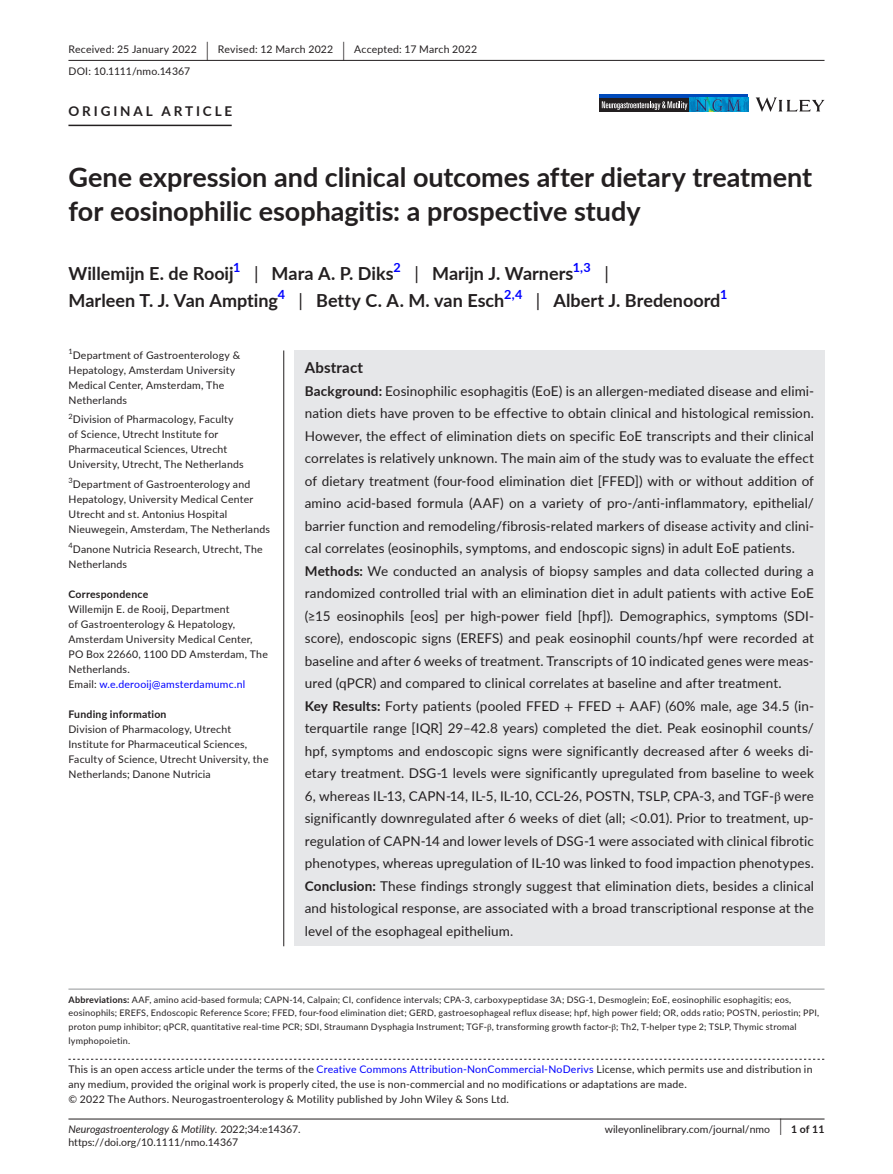
<style>
.page{position:relative;width:893px;height:1174px;background:#fff}
.page>*{position:absolute;margin:0;border:0;box-sizing:border-box;transform-origin:0 0}
.t1{font:700 27px/34.5px "Lato";color:#231f20}
.t2{font:700 18px "Lato";color:#231f20}
.t3{font:18px "Lato";color:#231f20}
.t4{font:700 15px "Lato";letter-spacing:.015em;color:#231f20}
.t5{font:13.5px/22.5px "Lato";letter-spacing:.01em;color:#231f20}
.t6{font:700 13.5px "Lato";letter-spacing:.215em;color:#231f20}
.t7{font:700 12.6px "Lato";color:#00f}
.t8{font:10.5px/15px "Lato";letter-spacing:.02em;color:#231f20}
.t9{font:10.5px "Lato";color:#231f20}
.t10{font:italic 10.5px "Lato";color:#231f20}
.t11{font:700 10.5px "Lato";letter-spacing:.02em;color:#231f20}
.t12{font:9px/13.5px "Lato";letter-spacing:.025em;color:#231f20}
.t13{font:7.35px "Lato";color:#231f20}
.s1{font-size:19.65px}
.s2{font-weight:400}
.s3{color:#00f}
.s4{font-weight:700}
.s5{font-family:"STIX"}
.s6{font-style:normal}
.s7{font-weight:400;font-size:17.4px}
</style>
<div class="page">
<hr style="left:68px;top:1118px;width:756px;height:1px;background:#231f20">
<svg style="left:756px;top:97px;width:68px;height:15px"></svg>
<div style="left:599px;top:94px;width:149px;height:18px;background:#231f20"></div>
<svg style="left:602px;top:101px;width:85px;height:9px"></svg>
<hr style="left:599px;top:94px;width:149px;height:4px;background:#004aba">
<img style="left:689px;top:98px;width:59px;height:14px">
<hr style="left:68px;top:60px;width:756px;height:1px;background:#231f20">
<hr style="left:68px;top:125px;width:164px;height:1px;background:#231f20">
<svg style="left:68px;top:1058px;width:756px;height:1px"></svg>
<hr style="left:68px;top:988px;width:756px;height:1px;background:#939598">
<div style="left:294px;top:350px;width:530px;height:596px;background:#e6e7e9"></div>
<hr style="left:283px;top:350px;width:1px;height:596px;background:#231f20">
<p class="t8" style="left:68px;top:38px;width:410px;line-height:21.8px">Received: 25 January 2022 <span class="s1">|</span> Revised: 12 March 2022 <span class="s1">|</span> Accepted: 17 March 2022<br>DOI: 10.1111/nmo.14367</p>
<p class="t6" style="left:68px;top:101px;width:165px">ORIGINAL ARTICLE</p>
<h1 class="t1" style="left:68px;top:159px;width:745px">Gene expression and clinical outcomes after dietary treatment for eosinophilic esophagitis: a prospective study</h1>
<h2 class="t2" style="left:68px;top:260px;width:167px">Willemijn E. de Rooij</h2>
<p class="t7" style="left:233px;top:258px;width:9px">1</p>
<h2 class="t2" style="left:254px;top:260px;width:141px"><span class="s2">|</span> Mara A. P. Diks</h2>
<p class="t7" style="left:394px;top:258px;width:9px">2</p>
<h2 class="t2" style="left:414px;top:260px;width:160px"><span class="s2">|</span> Marijn J. Warners</h2>
<p class="t7" style="left:573px;top:258px;width:20px">1,3</p>
<h2 class="t3" style="left:604px;top:260px;width:6px">|</h2>
<h2 class="t2" style="left:68px;top:287px;width:211px">Marleen T. J. Van Ampting</h2>
<p class="t7" style="left:278px;top:285px;width:9px">4</p>
<h2 class="t2" style="left:298px;top:287px;width:207px"><span class="s2">|</span> Betty C. A. M. van Esch</h2>
<p class="t7" style="left:504px;top:285px;width:20px">2,4</p>
<h2 class="t2" style="left:536px;top:287px;width:186px"><span class="s2">|</span> Albert J. Bredenoord</h2>
<p class="t7" style="left:720px;top:285px;width:9px">1</p>
<p class="t13" style="left:68px;top:346px;width:6px">1</p>
<p class="t8" style="left:68px;top:347px;width:173px;text-indent:4px">Department of Gastroenterology &amp;<br>Hepatology, Amsterdam University<br>Medical Center, Amsterdam, The<br>Netherlands</p>
<p class="t8" style="left:68px;top:412px;width:177px"><sup>2</sup>Division of Pharmacology, Faculty of Science, Utrecht Institute for Pharmaceutical Sciences, Utrecht University, Utrecht, The Netherlands</p>
<p class="t8" style="left:68px;top:476px;width:203px"><sup>3</sup>Department of Gastroenterology and Hepatology, University Medical Center Utrecht and st. Antonius Hospital Nieuwegein, Amsterdam, The Netherlands</p>
<p class="t8" style="left:68px;top:541px;width:196px"><sup>4</sup>Danone Nutricia Research, Utrecht, The<br>Netherlands</p>
<p class="t11" style="left:68px;top:586px;width:81px">Correspondence</p>
<p class="t8" style="left:68px;top:601px;width:201px">Willemijn E. de Rooij, Department<br>of Gastroenterology &amp; Hepatology,<br>Amsterdam University Medical Center,<br>PO Box 22660, 1100 DD Amsterdam, The<br>Netherlands.<br>Email: <span class="s3">w.e.derooij@amsterdamumc.nl</span></p>
<p class="t11" style="left:68px;top:706px;width:100px">Funding information</p>
<p class="t8" style="left:68px;top:721px;width:202px">Division of Pharmacology, Utrecht Institute for Pharmaceutical Sciences, Faculty of Science, Utrecht University, the Netherlands; Danone Nutricia</p>
<p class="t4" style="left:305px;top:356px;width:60px">Abstract</p>
<p class="t5" style="left:305px;top:379px;width:511px"><span class="s4">Background:</span> Eosinophilic esophagitis (EoE) is an allergen-mediated disease and elimi&shy;nation diets have proven to be effective to obtain clinical and histological remission.<br>However, the effect of elimination diets on specific EoE transcripts and their clinical correlates is relatively unknown. The main aim of the study was to evaluate the effect of dietary treatment (four-food elimination diet [FFED]) with or without addition of amino acid-based formula (AAF) on a variety of pro-/anti-inflammatory, epithelial/ barrier function and remodeling/fibrosis-related markers of disease activity and clini&shy;cal correlates (eosinophils, symptoms, and endoscopic signs) in adult EoE patients.<br><span class="s4">Methods:</span> We conducted an analysis of biopsy samples and data collected during a randomized controlled trial with an elimination diet in adult patients with active EoE (≥15 eosinophils [eos] per high-power field [hpf]). Demographics, symptoms (SDI&shy;score), endoscopic signs (EREFS) and peak eosinophil counts/hpf were recorded at baseline and after 6 weeks of treatment. Transcripts of 10 indicated genes were meas&shy;ured (qPCR) and compared to clinical correlates at baseline and after treatment.<br><span class="s4">Key Results:</span> Forty patients (pooled FFED <span class="s5">+</span> FFED <span class="s5">+</span> AAF) (60% male, age 34.5 (in&shy;terquartile range [IQR] 29–42.8 years) completed the diet. Peak eosinophil counts/ hpf, symptoms and endoscopic signs were significantly decreased after 6 weeks di&shy;etary treatment. DSG-1 levels were significantly upregulated from baseline to week 6, whereas IL-13, CAPN-14, IL-5, IL-10, CCL-26, POSTN, TSLP, CPA-3, and TGF-<span class="s5">β</span> were significantly downregulated after 6 weeks of diet (all; <span class="s5">&lt;</span>0.01). Prior to treatment, up&shy;regulation of CAPN-14 and lower levels of DSG-1 were associated with clinical fibrotic phenotypes, whereas upregulation of IL-10 was linked to food impaction phenotypes.<br><span class="s4">Conclusion:</span> These findings strongly suggest that elimination diets, besides a clinical and histological response, are associated with a broad transcriptional response at the level of the esophageal epithelium.</p>
<p class="t12" style="left:68px;top:992px;width:752px"><span class="s4">Abbreviations:</span> AAF, amino acid-based formula; CAPN-14, Calpain; CI, confidence intervals; CPA-3, carboxypeptidase 3A; DSG-1, Desmoglein; EoE, eosinophilic esophagitis; eos, eosinophils; EREFS, Endoscopic Reference Score; FFED, four-food elimination diet; GERD, gastroesophageal reflux disease; hpf, high power field; OR, odds ratio; POSTN, periostin; PPI, proton pump inhibitor; qPCR, quantitative real-time PCR; SDI, Straumann Dysphagia Instrument; TGF-<span class="s5">β</span>, transforming growth factor-<span class="s5">β</span>; Th2, T-helper type 2; TSLP, Thymic stromal lymphopoietin.</p>
<p class="t8" style="left:68px;top:1061px;width:746px">This is an open access article under the terms of the <span class="s3">Creative Commons Attribution-NonCommercial-NoDerivs</span> License, which permits use and distribution in any medium, provided the original work is properly cited, the use is non-commercial and no modifications or adaptations are made.<br>© 2022 The Authors. Neurogastroenterology &amp; Motility published by John Wiley &amp; Sons Ltd.</p>
<p class="t10" style="left:68px;top:1121px;width:234px">Neurogastroenterology &amp; Motility. <span class="s6">2022;34:e14367.</span></p>
<p class="t11" style="left:779px;top:1121px;width:46px"><span class="s7">|</span> 1 of 11</p>
<p class="t9" style="left:68px;top:1135px;width:171px">https://doi.org/10.1111/nmo.14367</p>
<p class="t9" style="left:605px;top:1121px;width:167px">wileyonlinelibrary.com/journal/nmo</p>
</div>
